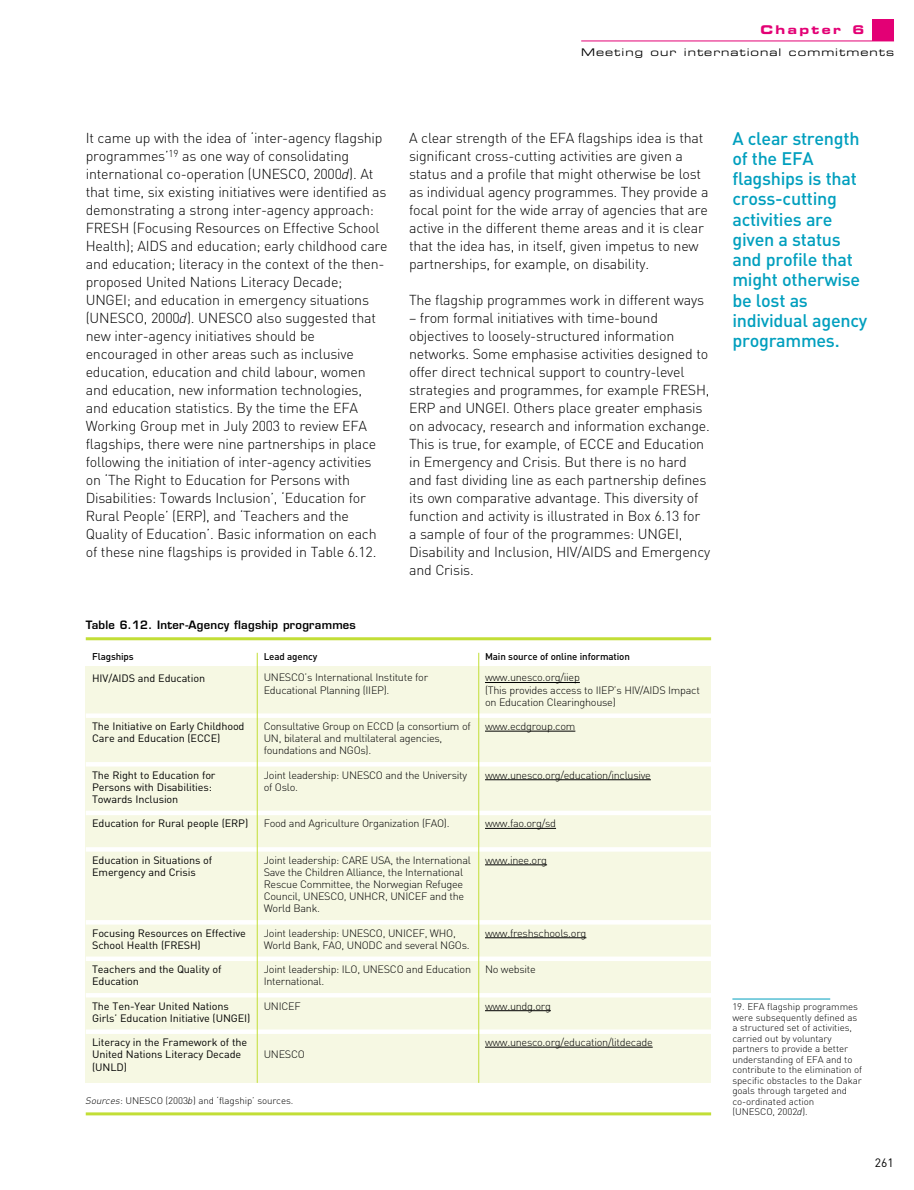
<style>
.page{position:relative;width:914px;height:1190px;background:#fff}
.page>*{position:absolute;margin:0;border:0;box-sizing:border-box;transform-origin:0 0}
.t1{font:500 18px/20.2px "DIN";letter-spacing:-.015em;color:#009fbe}
.t2{font:300 14.25px/18px "DIN";letter-spacing:-.015em;color:#000}
.t3{font:12px "Eurostile Bold Extended Two";letter-spacing:.195em;color:#e30075}
.t4{font:12px "DIN";color:#000}
.t5{font:600 11.25px "Eurostile";letter-spacing:.02em;color:#000}
.t6{font:300 10.65px/12.1px "DIN";letter-spacing:-.025em;color:#000}
.t7{font:10.65px/12.1px "DIN";letter-spacing:-.01em;color:#000}
.t8{font:10.5px "Eurostile Extended Two";letter-spacing:.095em;color:#000}
.t9{font:500 9.75px "DIN";letter-spacing:-.01em;color:#000}
.t10{font:300 9.45px/10.5px "DIN";letter-spacing:-.01em;color:#000}
.s1{font-style:italic}
</style>
<div class="page">
<div style="left:872px;top:20px;width:22px;height:21px;background:#e30075"></div>
<hr style="left:581px;top:41px;width:313px;height:1px;background:#e30075">
<hr style="left:732px;top:998px;width:98px;height:1px;background:#009fbe">
<div style="left:86px;top:667px;width:625px;height:415px;background:#f6f8e3"></div>
<hr style="left:86px;top:637px;width:625px;height:3px;background:#c2de36">
<hr style="left:485px;top:682px;width:95px;height:1px;background:#000">
<hr style="left:485px;top:731px;width:90px;height:1px;background:#000">
<hr style="left:485px;top:779px;width:166px;height:1px;background:#000">
<hr style="left:485px;top:828px;width:71px;height:1px;background:#000">
<hr style="left:485px;top:864px;width:62px;height:1px;background:#000">
<hr style="left:485px;top:937px;width:101px;height:1px;background:#000">
<hr style="left:485px;top:1010px;width:66px;height:1px;background:#000">
<hr style="left:485px;top:1046px;width:167px;height:1px;background:#000">
<div style="left:86px;top:713px;width:625px;height:5px;background:#fff"></div>
<hr style="left:86px;top:762px;width:625px;height:4px;background:#fff">
<div style="left:86px;top:810px;width:625px;height:5px;background:#fff"></div>
<hr style="left:86px;top:847px;width:625px;height:4px;background:#fff">
<hr style="left:86px;top:920px;width:625px;height:4px;background:#fff">
<div style="left:86px;top:956px;width:625px;height:5px;background:#fff"></div>
<hr style="left:86px;top:993px;width:625px;height:4px;background:#fff">
<div style="left:86px;top:1029px;width:625px;height:5px;background:#fff"></div>
<hr style="left:257px;top:653px;width:1px;height:429px;background:#c2de36">
<hr style="left:478px;top:653px;width:1px;height:429px;background:#c2de36">
<hr style="left:86px;top:1112px;width:625px;height:3px;background:#c2de36">
<p class="t3" style="left:760px;top:25px;width:105px">Chapter 6</p>
<p class="t8" style="left:581px;top:49px;width:314px">Meeting our international commitments</p>
<p class="t2" style="left:86px;top:130px;width:303px">It came up with the idea of ‘inter-agency flagship programmes’<sup>19</sup> as one way of consolidating international co-operation (UNESCO, 2000<span class="s1">d</span>). At that time, six existing initiatives were identified as demonstrating a strong inter-agency approach:<br>FRESH (Focusing Resources on Effective School Health); AIDS and education; early childhood care and education; literacy in the context of the then&shy;proposed United Nations Literacy Decade; UNGEI; and education in emergency situations (UNESCO, 2000<span class="s1">d</span>). UNESCO also suggested that new inter-agency initiatives should be encouraged in other areas such as inclusive education, education and child labour, women and education, new information technologies, and education statistics. By the time the EFA Working Group met in July 2003 to review EFA flagships, there were nine partnerships in place following the initiation of inter-agency activities on ‘The Right to Education for Persons with Disabilities: Towards Inclusion’, ‘Education for Rural People’ (ERP), and ‘Teachers and the Quality of Education’. Basic information on each of these nine flagships is provided in Table 6.12.</p>
<p class="t2" style="left:409px;top:130px;width:301px">A clear strength of the EFA flagships idea is that significant cross-cutting activities are given a status and a profile that might otherwise be lost as individual agency programmes. They provide a focal point for the wide array of agencies that are active in the different theme areas and it is clear that the idea has, in itself, given impetus to new partnerships, for example, on disability.</p>
<p class="t2" style="left:409px;top:292px;width:296px">The flagship programmes work in different ways</p>
<p class="t2" style="left:409px;top:310px;width:303px">– from formal initiatives with time-bound objectives to loosely-structured information networks. Some emphasise activities designed to offer direct technical support to country-level strategies and programmes, for example FRESH, ERP and UNGEI. Others place greater emphasis on advocacy, research and information exchange.<br>This is true, for example, of ECCE and Education in Emergency and Crisis. But there is no hard and fast dividing line as each partnership defines its own comparative advantage. This diversity of function and activity is illustrated in Box 6.13 for a sample of four of the programmes: UNGEI, Disability and Inclusion, HIV/AIDS and Emergency and Crisis.</p>
<p class="t5" style="left:86px;top:620px;width:271px">Table 6.12. Inter-Agency flagship programmes</p>
<p class="t9" style="left:92px;top:653px;width:43px">Flagships</p>
<p class="t9" style="left:264px;top:653px;width:55px">Lead agency</p>
<p class="t9" style="left:485px;top:653px;width:146px">Main source of online information</p>
<p class="t7" style="left:92px;top:673px;width:115px">HIV/AIDS and Education</p>
<p class="t6" style="left:485px;top:673px;width:216px">www.unesco.org/iiep<br>(This provides access to IIEP’s HIV/AIDS Impact on Education Clearinghouse)</p>
<p class="t6" style="left:485px;top:721px;width:92px">www.ecdgroup.com</p>
<p class="t6" style="left:485px;top:770px;width:167px">www.unesco.org/education/inclusive</p>
<p class="t6" style="left:485px;top:818px;width:73px">www.fao.org/sd</p>
<p class="t6" style="left:485px;top:855px;width:64px">www.inee.org</p>
<p class="t6" style="left:264px;top:673px;width:166px">UNESCO’s International Institute for<br>Educational Planning (IIEP).</p>
<p class="t6" style="left:264px;top:721px;width:208px">Consultative Group on ECCD (a consortium of<br>UN, bilateral and multilateral agencies, foundations and NGOs).</p>
<p class="t6" style="left:264px;top:770px;width:205px">Joint leadership: UNESCO and the University of Oslo.</p>
<p class="t6" style="left:264px;top:818px;width:187px">Food and Agriculture Organization (FAO).</p>
<p class="t6" style="left:264px;top:855px;width:209px">Joint leadership: CARE USA, the International Save the Children Alliance, the International Rescue Committee, the Norwegian Refugee Council, UNESCO, UNHCR, UNICEF and the World Bank.</p>
<p class="t6" style="left:264px;top:928px;width:207px">Joint leadership: UNESCO, UNICEF, WHO,<br>World Bank, FAO, UNODC and several NGOs.</p>
<p class="t6" style="left:264px;top:964px;width:209px">Joint leadership: ILO, UNESCO and Education<br>International.</p>
<p class="t6" style="left:264px;top:1001px;width:38px">UNICEF</p>
<p class="t7" style="left:92px;top:721px;width:154px">The Initiative on Early Childhood<br>Care and Education (ECCE)</p>
<p class="t7" style="left:92px;top:770px;width:125px">The Right to Education for<br>Persons with Disabilities:<br>Towards Inclusion</p>
<p class="t7" style="left:92px;top:818px;width:158px">Education for Rural people (ERP)</p>
<p class="t7" style="left:92px;top:855px;width:122px">Education in Situations of<br>Emergency and Crisis</p>
<p class="t6" style="left:485px;top:928px;width:103px">www.freshschools.org</p>
<p class="t6" style="left:485px;top:964px;width:52px">No website</p>
<p class="t6" style="left:485px;top:1001px;width:67px">www.undg.org</p>
<p class="t6" style="left:485px;top:1037px;width:169px">www.unesco.org/education/litdecade</p>
<p class="t7" style="left:92px;top:928px;width:155px">Focusing Resources on Effective<br>School Health (FRESH)</p>
<p class="t7" style="left:92px;top:964px;width:131px">Teachers and the Quality of<br>Education</p>
<p class="t7" style="left:92px;top:1001px;width:160px">The Ten-Year United Nations<br>Girls’ Education Initiative (UNGEI)</p>
<p class="t7" style="left:92px;top:1037px;width:157px">Literacy in the Framework of the<br>United Nations Literacy Decade (UNLD)</p>
<p class="t6" style="left:264px;top:1049px;width:43px">UNESCO</p>
<p class="t10" style="left:86px;top:1096px;width:209px"><span class="s1">Sources</span>: UNESCO (2003<span class="s1">b</span>) and ‘flagship’ sources.</p>
<p class="t1" style="left:732px;top:130px;width:136px">A clear strength of the EFA flagships is that cross-cutting activities are given a status and profile that might otherwise be lost as individual agency programmes.</p>
<p class="t10" style="left:732px;top:1002px;width:131px">19. EFA flagship programmes were subsequently defined as a structured set of activities, carried out by voluntary partners to provide a better understanding of EFA and to contribute to the elimination of specific obstacles to the Dakar goals through targeted and co-ordinated action<br>(UNESCO, 2002<span class="s1">d</span>).</p>
<p class="t4" style="left:874px;top:1158px;width:20px">261</p>
</div>
